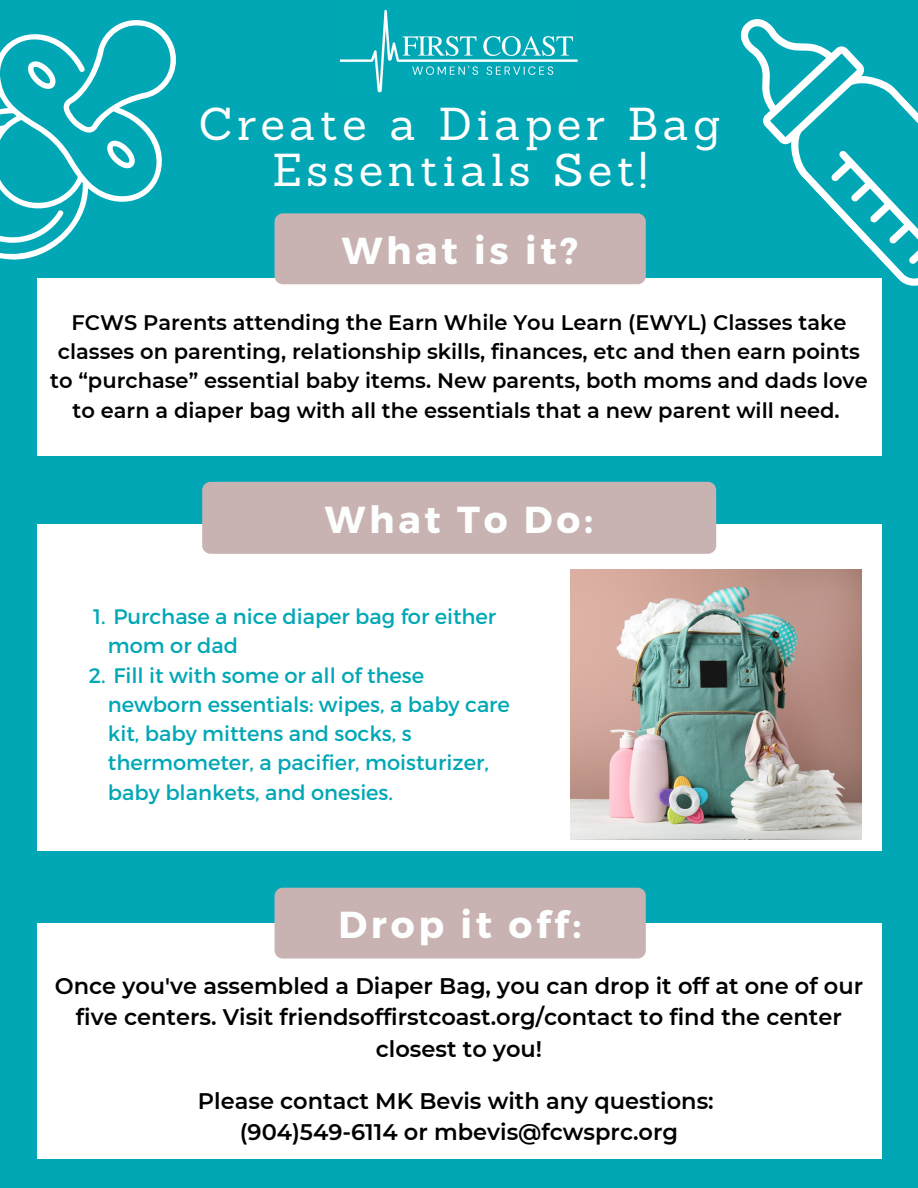
<style>
.page{position:relative;width:918px;height:1188px;background:#01a7b5}
.page>*{position:absolute;margin:0;border:0;box-sizing:border-box;transform-origin:0 0}
.t1{font:45px/46.2px "Sanchez";letter-spacing:.1em;color:#fff;text-align:center}
.t2{font:700 37.5px "Montserrat";letter-spacing:.1em;color:#fdfffe}
.t3{font:600 22.5px/31.5px "Montserrat";color:#000;text-align:center}
.t4{font:600 21px/29.2px "Montserrat";color:#000;text-align:center}
.t5{font:21px/29.2px "Montserrat";color:#01a7b5}
</style>
<div class="page">
<img style="left:340px;top:9px;width:238px;height:84px">
<div style="left:37px;top:524px;width:845px;height:326px;background:#fff"></div>
<div style="left:202px;top:482px;width:514px;height:72px;background:#c9b2b2;border-radius:8px"></div>
<div style="left:37px;top:278px;width:845px;height:178px;background:#fff"></div>
<div style="left:275px;top:213px;width:371px;height:71px;background:#c9b2b2;border-radius:8px"></div>
<div style="left:37px;top:923px;width:845px;height:235px;background:#fff"></div>
<div style="left:275px;top:888px;width:371px;height:71px;background:#c9b2b2;border-radius:8px"></div>
<svg style="left:740px;top:19px;width:178px;height:267px"></svg>
<svg style="left:0;top:20px;width:176px;height:240px"></svg>
<svg style="left:22px;top:61px;width:35px;height:28px"></svg>
<svg style="left:105px;top:139px;width:31px;height:30px"></svg>
<img style="left:570px;top:569px;width:292px;height:270px">
<h1 class="t1" style="left:199px;top:100px;width:524px">Create a Diaper Bag<br>Essentials Set!</h1>
<h2 class="t2" style="left:342px;top:226px;width:238px">What is it?</h2>
<p class="t4" style="left:50px;top:308px;width:819px">FCWS Parents attending the Earn While You Learn (EWYL) Classes take classes on parenting, relationship skills, finances, etc and then earn points to “purchase” essential baby items. New parents, both moms and dads love to earn a diaper bag with all the essentials that a new parent will need.</p>
<h2 class="t2" style="left:325px;top:495px;width:270px">What To Do:</h2>
<p class="t5" style="left:108px;top:601px;width:390px;text-indent:-15px">1. Purchase a nice diaper bag for either mom or dad</p>
<p class="t5" style="left:108px;top:659px;width:403px;text-indent:-19px">2. Fill it with some or all of these newborn essentials: wipes, a baby care kit, baby mittens and socks, s thermometer, a pacifier, moisturizer, baby blankets, and onesies.</p>
<h2 class="t2" style="left:338px;top:901px;width:245px">Drop it off:</h2>
<p class="t3" style="left:55px;top:970px;width:810px">Once you've assembled a Diaper Bag, you can drop it off at one of our five centers. Visit friendsoffirstcoast.org/contact to find the center closest to you!</p>
<p class="t3" style="left:198px;top:1085px;width:517px">Please contact MK Bevis with any questions: (904)549-6114 or mbevis@fcwsprc.org</p>
</div>
